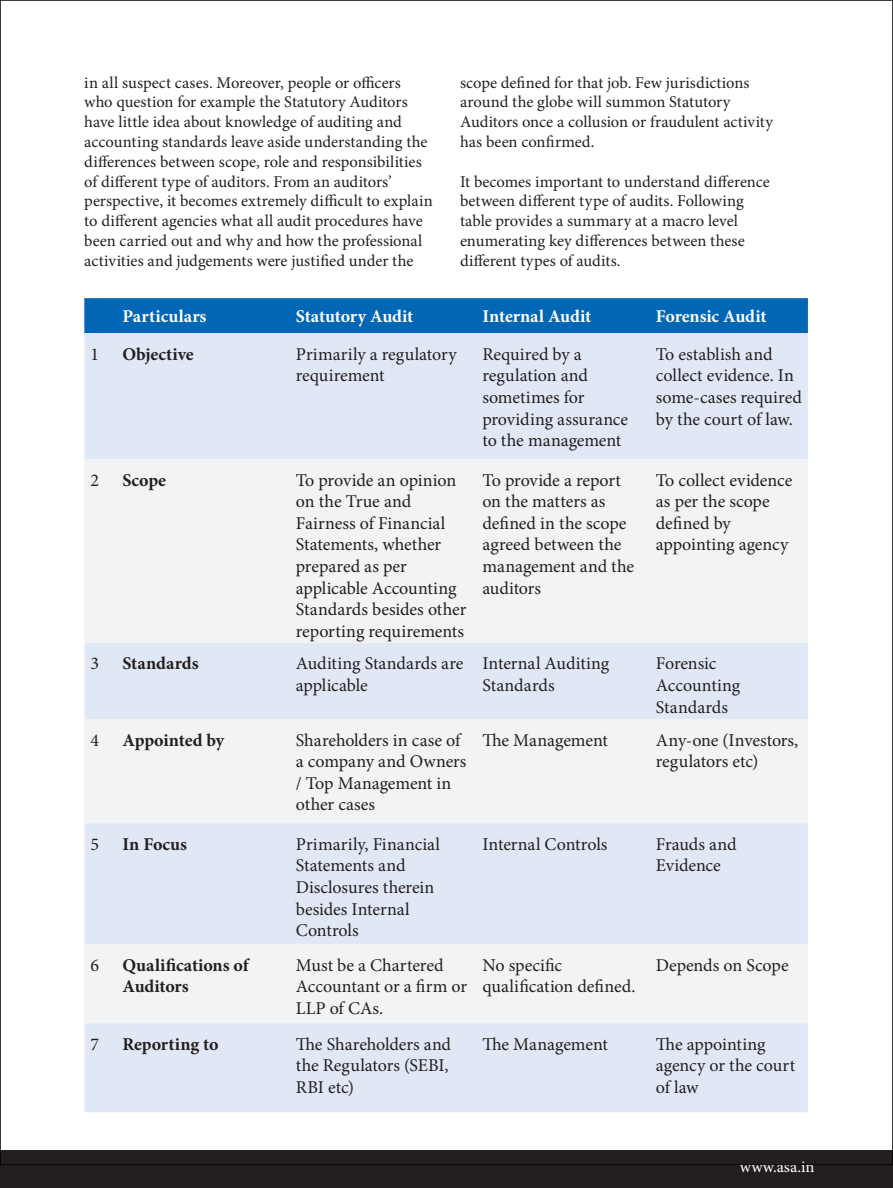
<style>
.page{position:relative;width:893px;height:1188px;background:#fff}
.page>*{position:absolute;margin:0;border:0;box-sizing:border-box;transform-origin:0 0}
.t1{font:18px/21.6px "Minion Pro";letter-spacing:-.005em;color:#231f20}
.t2{font:700 18px/21.6px "Minion Pro";color:#231f20}
.t3{font:700 18px "Minion Pro";letter-spacing:-.01em;color:#fff}
.t4{font:700 18px "Minion Pro";letter-spacing:.01em;color:#fff}
.t5{font:16.5px/19.8px "Minion Pro";color:#231f20}
.t6{font:16.5px "Minion Pro";letter-spacing:.005em;color:#fff}
</style>
<div class="page">
<div style="left:0;top:1150px;width:892px;height:38px;background:#231f20"></div>
<div style="left:84px;top:298px;width:723px;height:35px;background:#0166b3"></div>
<div style="left:84px;top:333px;width:723px;height:779px;background:#e1e8f5"></div>
<svg style="left:84px;top:459px;width:723px;height:564px;fill:#f2f3f4"></svg>
<p class="t5" style="left:84px;top:73px;width:350px">in all suspect cases. Moreover, people or officers who question for example the Statutory Auditors have little idea about knowledge of auditing and accounting standards leave aside understanding the differences between scope, role and responsibilities of different type of auditors. From an auditors’ perspective, it becomes extremely difficult to explain to different agencies what all audit procedures have been carried out and why and how the professional activities and judgements were justified under the</p>
<p class="t4" style="left:122px;top:304px;width:86px">Particulars</p>
<p class="t3" style="left:296px;top:304px;width:119px">Statutory Audit</p>
<p class="t3" style="left:482px;top:304px;width:110px">Internal Audit</p>
<p class="t3" style="left:655px;top:304px;width:112px">Forensic Audit</p>
<p class="t1" style="left:90px;top:343px;width:10px">1</p>
<p class="t2" style="left:122px;top:343px;width:73px">Objective</p>
<p class="t1" style="left:296px;top:343px;width:162px">Primarily a regulatory requirement</p>
<p class="t1" style="left:482px;top:343px;width:147px">Required by a regulation and sometimes for providing assurance to the management</p>
<p class="t1" style="left:655px;top:343px;width:147px">To establish and collect evidence. In some-cases required by the court of law.</p>
<p class="t1" style="left:90px;top:469px;width:10px">2</p>
<p class="t2" style="left:122px;top:469px;width:45px">Scope</p>
<p class="t1" style="left:296px;top:469px;width:172px">To provide an opinion on the True and<br>Fairness of Financial<br>Statements, whether prepared as per applicable Accounting<br>Standards besides other reporting requirements</p>
<p class="t1" style="left:482px;top:469px;width:153px">To provide a report on the matters as defined in the scope agreed between the management and the auditors</p>
<p class="t1" style="left:655px;top:469px;width:138px">To collect evidence as per the scope defined by appointing agency</p>
<p class="t1" style="left:90px;top:653px;width:10px">3</p>
<p class="t2" style="left:122px;top:653px;width:78px">Standards</p>
<p class="t1" style="left:296px;top:653px;width:169px">Auditing Standards are applicable</p>
<p class="t1" style="left:482px;top:653px;width:128px">Internal Auditing<br>Standards</p>
<p class="t1" style="left:655px;top:653px;width:86px">Forensic<br>Accounting<br>Standards</p>
<p class="t1" style="left:90px;top:729px;width:10px">4</p>
<p class="t2" style="left:122px;top:729px;width:103px">Appointed by</p>
<p class="t1" style="left:296px;top:729px;width:172px">Shareholders in case of a company and Owners / Top Management in other cases</p>
<p class="t1" style="left:482px;top:729px;width:127px">The Management</p>
<p class="t1" style="left:655px;top:729px;width:144px">Any-one (Investors, regulators etc)</p>
<p class="t1" style="left:90px;top:833px;width:10px">5</p>
<p class="t2" style="left:122px;top:833px;width:66px">In Focus</p>
<p class="t1" style="left:296px;top:833px;width:146px">Primarily, Financial<br>Statements and<br>Disclosures therein besides Internal<br>Controls</p>
<p class="t1" style="left:482px;top:833px;width:127px">Internal Controls</p>
<p class="t1" style="left:655px;top:833px;width:82px">Frauds and<br>Evidence</p>
<p class="t1" style="left:90px;top:954px;width:10px">6</p>
<p class="t2" style="left:122px;top:954px;width:128px">Qualifications of<br>Auditors</p>
<p class="t1" style="left:296px;top:954px;width:173px">Must be a Chartered<br>Accountant or a firm or<br>LLP of CAs.</p>
<p class="t1" style="left:482px;top:954px;width:154px">No specific qualification defined.</p>
<p class="t1" style="left:655px;top:954px;width:134px">Depends on Scope</p>
<p class="t1" style="left:90px;top:1033px;width:10px">7</p>
<p class="t2" style="left:122px;top:1033px;width:98px">Reporting to</p>
<p class="t1" style="left:296px;top:1033px;width:157px">The Shareholders and the Regulators (SEBI,<br>RBI etc)</p>
<p class="t1" style="left:482px;top:1033px;width:127px">The Management</p>
<p class="t1" style="left:655px;top:1033px;width:141px">The appointing agency or the court of law</p>
<p class="t5" style="left:460px;top:73px;width:314px">scope defined for that job. Few jurisdictions around the globe will summon Statutory Auditors once a collusion or fraudulent activity has been confirmed.</p>
<p class="t5" style="left:460px;top:172px;width:311px">It becomes important to understand difference between different type of audits. Following table provides a summary at a macro level enumerating key differences between these different types of audits.</p>
<p class="t6" style="left:739px;top:1156px;width:76px">www.asa.in</p>
</div>
